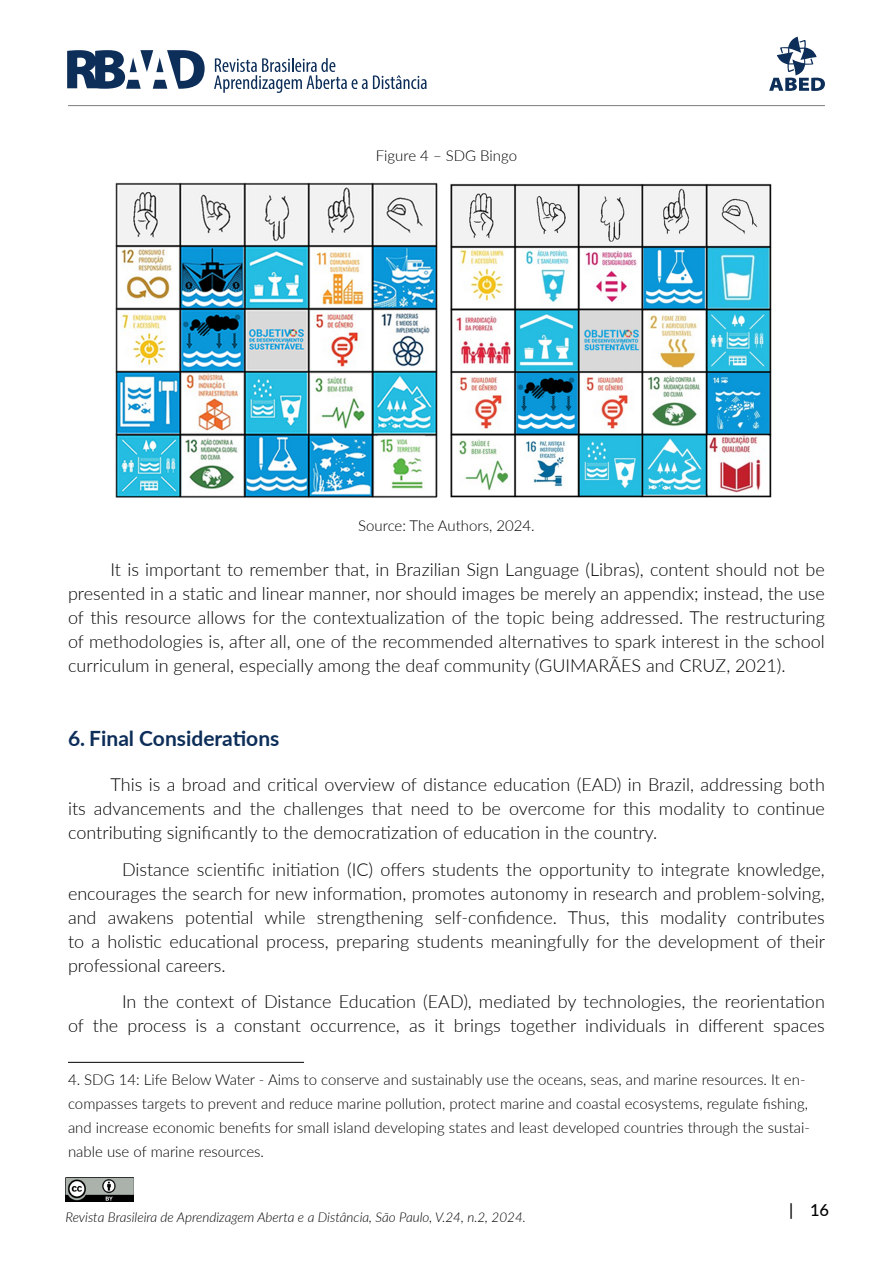
<style>
.page{position:relative;width:893px;height:1263px;background:#fff}
.page>*{position:absolute;margin:0;border:0;box-sizing:border-box;transform-origin:0 0}
.t1{font:700 21px "Lato";color:#0d2e59}
.t2{font:300 18px/24px "Lato";color:#000;text-align:justify}
.t3{font:500 16.5px "Lato";color:#000}
.t4{font:300 15px/24px "Lato";color:#000}
.t5{font:italic 300 13.5px "Lato";color:#000}
</style>
<div class="page">
<svg style="left:214px;top:58px;width:213px;height:35px"></svg>
<svg style="left:67px;top:50px;width:138px;height:39px"></svg>
<svg style="left:769px;top:37px;width:56px;height:54px"></svg>
<hr style="left:68px;top:105px;width:757px;height:1px;background:#7d7d7a">
<img style="left:65px;top:1177px;width:69px;height:24px">
<img style="left:115px;top:182px;width:657px;height:316px">
<hr style="left:68px;top:1062px;width:236px;height:1px;background:#000">
<p class="t4" style="left:376px;top:143px;width:143px">Figure 4 – SDG Bingo</p>
<p class="t4" style="left:358px;top:513px;width:178px">Source: The Authors, 2024.</p>
<p class="t2" style="left:68px;top:557px;width:758px;text-indent:43px">It is important to remember that, in Brazilian Sign Language (Libras), content should not be presented in a static and linear manner, nor should images be merely an appendix; instead, the use of this resource allows for the contextualization of the topic being addressed. The restructuring of methodologies is, after all, one of the recommended alternatives to spark interest in the school curriculum in general, especially among the deaf community (GUIMARÃES and CRUZ, 2021).</p>
<p class="t1" style="left:68px;top:722px;width:213px">6. Final Considerations</p>
<p class="t2" style="left:68px;top:772px;width:758px;text-indent:43px">This is a broad and critical overview of distance education (EAD) in Brazil, addressing both its advancements and the challenges that need to be overcome for this modality to continue contributing significantly to the democratization of education in the country.</p>
<p class="t2" style="left:68px;top:856px;width:759px;text-indent:54px">Distance scientific initiation (IC) offers students the opportunity to integrate knowledge, encourages the search for new information, promotes autonomy in research and problem-solving, and awakens potential while strengthening self-confidence. Thus, this modality contributes to a holistic educational process, preparing students meaningfully for the development of their professional careers.</p>
<p class="t2" style="left:68px;top:989px;width:758px;text-align:right">In the context of Distance Education (EAD), mediated by technologies, the reorientation<br>of the process is a constant occurrence, as it brings together individuals in different spaces</p>
<p class="t4" style="left:68px;top:1067px;width:744px">4. SDG 14: Life Below Water - Aims to conserve and sustainably use the oceans, seas, and marine resources. It en&shy;compasses targets to prevent and reduce marine pollution, protect marine and coastal ecosystems, regulate fishing, and increase economic benefits for small island developing states and least developed countries through the sustai&shy;nable use of marine resources.</p>
<p class="t5" style="left:65px;top:1207px;width:462px">Revista Brasileira de Aprendizagem Aberta e a Distância, São Paulo, V.24, n.2, 2024.</p>
<p class="t3" style="left:789px;top:1198px;width:41px">| 16</p>
</div>
